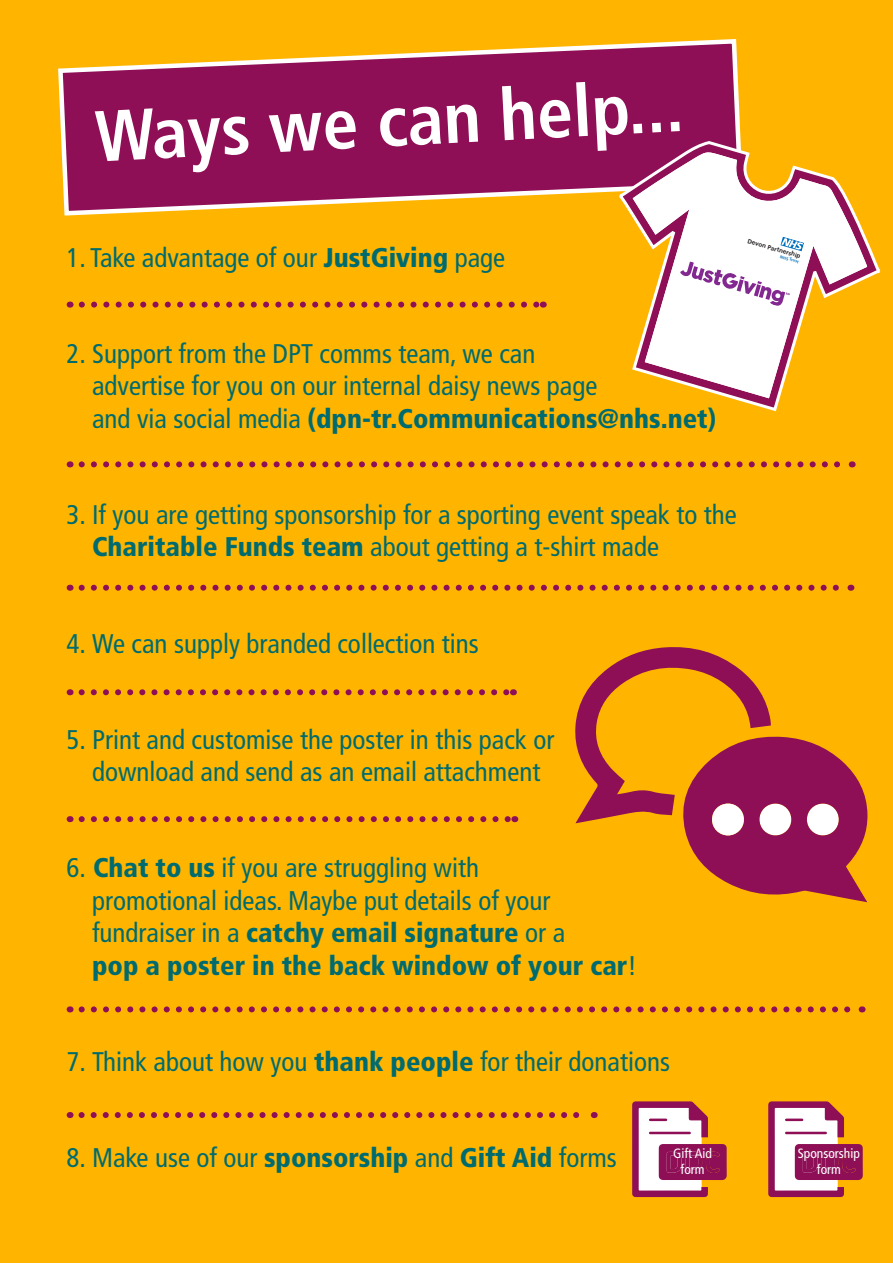
<style>
.page{position:relative;width:893px;height:1263px;background:#ffb500}
.page>*{position:absolute;margin:0;border:0;box-sizing:border-box;transform-origin:0 0}
.t1{font:700 condensed 72px "Frutiger";color:#fff}
.t2{font:condensed 27px/32.4px "Frutiger";color:#006b6e}
.t3{font:condensed 13.5px/16.2px "Frutiger";color:#fff;text-align:center}
.t4{font:700 6.3px "Frutiger";color:#231f20}
.t5{font:700 4.2px "Frutiger";color:#0072bc}
.s1{font-weight:900}
</style>
<div class="page">
<svg style="left:58px;top:39px;width:683px;height:177px"></svg>
<svg style="left:82px;top:302px;width:455px;height:6px"></svg>
<svg style="left:82px;top:689px;width:425px;height:6px"></svg>
<svg style="left:82px;top:461px;width:758px;height:6px"></svg>
<svg style="left:82px;top:816px;width:426px;height:6px"></svg>
<svg style="left:82px;top:585px;width:757px;height:6px"></svg>
<svg style="left:82px;top:1006px;width:769px;height:6px"></svg>
<svg style="left:82px;top:1112px;width:498px;height:6px"></svg>
<svg style="left:575px;top:647px;width:293px;height:255px"></svg>
<div style="left:712px;top:803px;width:32px;height:32px;background:#fff;border-radius:50%"></div>
<svg style="left:618px;top:139px;width:263px;height:273px"></svg>
<svg style="left:631px;top:148px;width:238px;height:252px"></svg>
<svg style="left:680px;top:261px;width:110px;height:46px;background:#e8d8eb"></svg>
<svg style="left:780px;top:237px;width:24px;height:14px"></svg>
<svg style="left:632px;top:1101px;width:95px;height:96px;background:#c98286"></svg>
<svg style="left:768px;top:1101px;width:95px;height:96px;background:#c98286"></svg>
<p class="t1" style="left:93px;top:94px;width:591px;rotate:-3deg">Ways we can help...</p>
<p class="t2" style="left:67px;top:241px;width:440px">1. Take advantage of our <span class="s1">JustGiving</span> page</p>
<p class="t2" style="left:92px;top:338px;width:626px;text-indent:-25px">2. Support from the DPT comms team, we can<br>advertise for you on our internal daisy news page<br>and via social media <span class="s1">(dpn-tr.Communications@nhs.net)</span></p>
<p class="t4" style="left:749px;top:237px;width:56px;rotate:16deg">Devon Partnership</p>
<p class="t5" style="left:781px;top:254px;width:21px;rotate:16deg">NHS Trust</p>
<p class="t2" style="left:92px;top:499px;width:646px;text-indent:-26px">3. If you are getting sponsorship for a sporting event speak to the<br><span class="s1">Charitable Funds team</span> about getting a t-shirt made</p>
<p class="t2" style="left:67px;top:627px;width:414px">4. We can supply branded collection tins</p>
<p class="t2" style="left:67px;top:723px;width:489px;text-align:center">5. Print and customise the poster in this pack or download and send as an email attachment</p>
<p class="t2" style="left:92px;top:852px;width:546px;text-indent:-25px">6. <span class="s1">Chat to us</span> if you are struggling with<br>promotional ideas. Maybe put details of your fundraiser in a <span class="s1">catchy email signature</span> or a<br><span class="s1">pop a poster in the back window of your car</span>!</p>
<p class="t2" style="left:67px;top:1045px;width:605px">7. Think about how you <span class="s1">thank people</span> for their donations</p>
<p class="t2" style="left:67px;top:1142px;width:552px">8. Make use of our <span class="s1">sponsorship</span> and <span class="s1">Gift Aid</span> forms</p>
<p class="t3" style="left:673px;top:1145px;width:40px">Gift Aid form</p>
<p class="t3" style="left:798px;top:1145px;width:63px">Sponsorship form</p>
</div>
